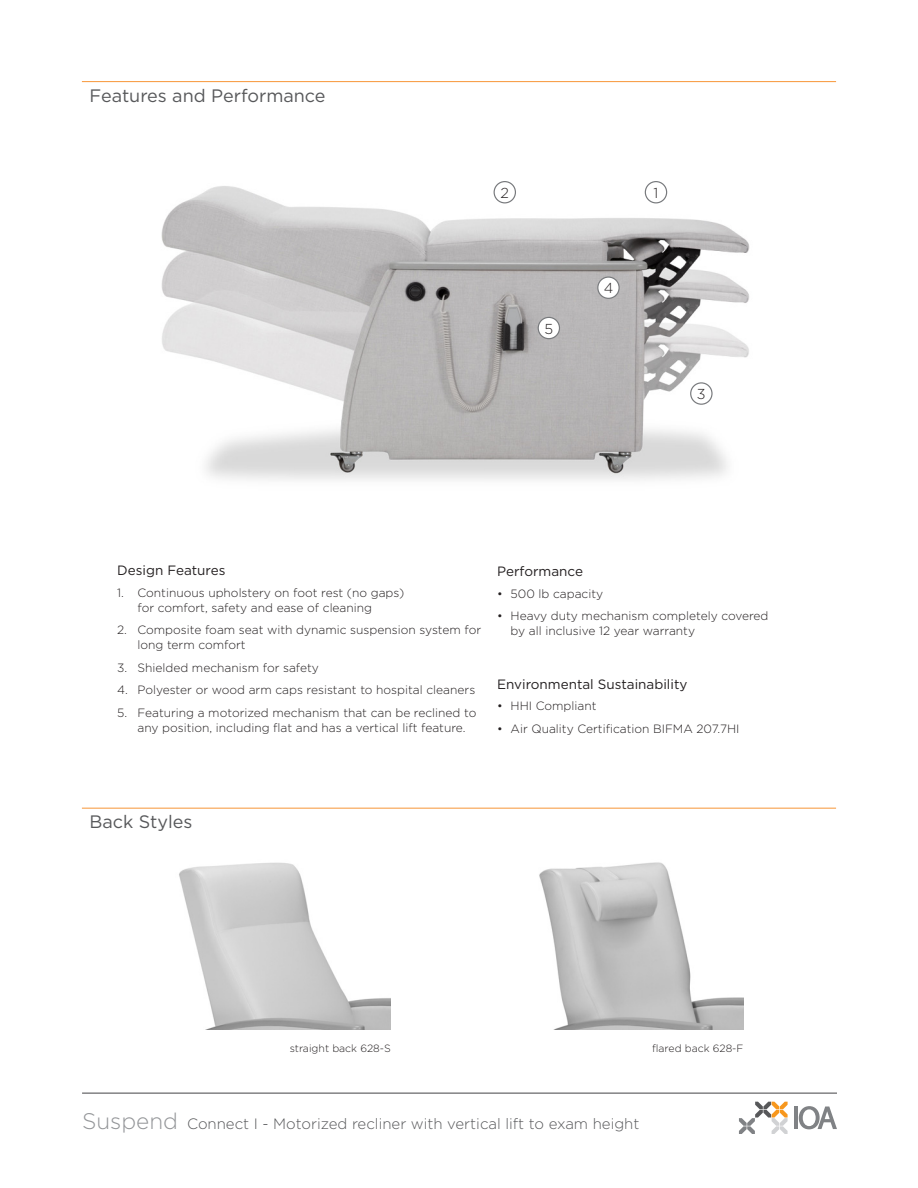
<style>
.page{position:relative;width:918px;height:1188px;background:#fff}
.page>*{position:absolute;margin:0;border:0;box-sizing:border-box;transform-origin:0 0}
.t1{font:18px "Gotham";color:#57585a}
.t2{font:300 15px "Gotham";color:#57585a}
.t3{font:300 14.4px "Gotham";color:#231f20}
.t4{font:13.5px "Gotham";color:#231f20}
.t5{font:300 12px/15px "Gotham";color:#231f20}
.t6{font:300 10.5px "Gotham";color:#231f20}
.s1{font-size:22.5px;color:#939598}
</style>
<div class="page">
<hr style="left:82px;top:1093px;width:755px;height:1px;background:#57585a">
<svg style="left:739px;top:1102px;width:49px;height:32px"></svg>
<hr style="left:794px;top:1107px;width:4px;height:22px;background:#808285">
<svg style="left:799px;top:1106px;width:38px;height:23px"></svg>
<img style="left:161px;top:181px;width:589px;height:299px">
<div style="left:598px;top:277px;width:21px;height:21px;background:#fff;border-radius:50%"></div>
<div style="left:597px;top:276px;width:23px;height:23px;border:1px solid #787a7d;border-radius:50%"></div>
<div style="left:645px;top:182px;width:22px;height:21px;background:#fff;border-radius:50%"></div>
<div style="left:645px;top:181px;width:22px;height:22px;border:1px solid #787a7d;border-radius:50%"></div>
<div style="left:691px;top:383px;width:21px;height:21px;background:#fff;border-radius:50%"></div>
<div style="left:690px;top:382px;width:23px;height:23px;border:1px solid #787a7d;border-radius:50%"></div>
<div style="left:538px;top:317px;width:21px;height:22px;background:#fff;border-radius:50%"></div>
<div style="left:538px;top:317px;width:22px;height:22px;border:1px solid #787a7d;border-radius:50%"></div>
<div style="left:494px;top:182px;width:21px;height:21px;background:#fff;border-radius:50%"></div>
<div style="left:494px;top:181px;width:22px;height:22px;border:1px solid #787a7d;border-radius:50%"></div>
<img style="left:179px;top:862px;width:212px;height:168px">
<img style="left:539px;top:862px;width:204px;height:168px">
<hr style="left:82px;top:808px;width:754px;height:1px;background:#f8a14d">
<hr style="left:82px;top:81px;width:754px;height:1px;background:#f8a14d">
<p class="t1" style="left:89px;top:84px;width:238px">Features and Performance</p>
<p class="t3" style="left:501px;top:184px;width:10px">2</p>
<p class="t3" style="left:544px;top:320px;width:10px">5</p>
<p class="t3" style="left:604px;top:279px;width:11px">4</p>
<p class="t3" style="left:654px;top:184px;width:6px">1</p>
<p class="t3" style="left:697px;top:385px;width:10px">3</p>
<p class="t4" style="left:117px;top:561px;width:110px">Design Features</p>
<p class="t5" style="left:137px;top:584px;width:268px;text-indent:-20px">1. Continuous upholstery on foot rest (no gaps) for comfort, safety and ease of cleaning</p>
<p class="t5" style="left:137px;top:622px;width:345px;text-indent:-20px">2. Composite foam seat with dynamic suspension system for long term comfort</p>
<p class="t5" style="left:117px;top:660px;width:203px">3. Shielded mechanism for safety</p>
<p class="t5" style="left:117px;top:682px;width:360px">4. Polyester or wood arm caps resistant to hospital cleaners</p>
<p class="t5" style="left:137px;top:705px;width:340px;text-indent:-20px">5. Featuring a motorized mechanism that can be reclined to any position, including flat and has a vertical lift feature.</p>
<p class="t4" style="left:497px;top:563px;width:87px">Performance</p>
<p class="t5" style="left:497px;top:586px;width:108px">• 500 lb capacity</p>
<p class="t5" style="left:511px;top:608px;width:259px;text-indent:-14px">• Heavy duty mechanism completely covered by all inclusive 12 year warranty</p>
<p class="t4" style="left:497px;top:675px;width:192px">Environmental Sustainability</p>
<p class="t5" style="left:497px;top:698px;width:101px">• HHI Compliant</p>
<p class="t5" style="left:497px;top:721px;width:244px">• Air Quality Certification BIFMA 207.7HI</p>
<p class="t1" style="left:89px;top:811px;width:105px">Back Styles</p>
<p class="t6" style="left:290px;top:1042px;width:103px">straight back 628-S</p>
<p class="t6" style="left:652px;top:1042px;width:93px">flared back 628-F</p>
<p class="t2" style="left:82px;top:1114px;width:559px"><span class="s1">Suspend</span> Connect I - Motorized recliner with vertical lift to exam height</p>
</div>
